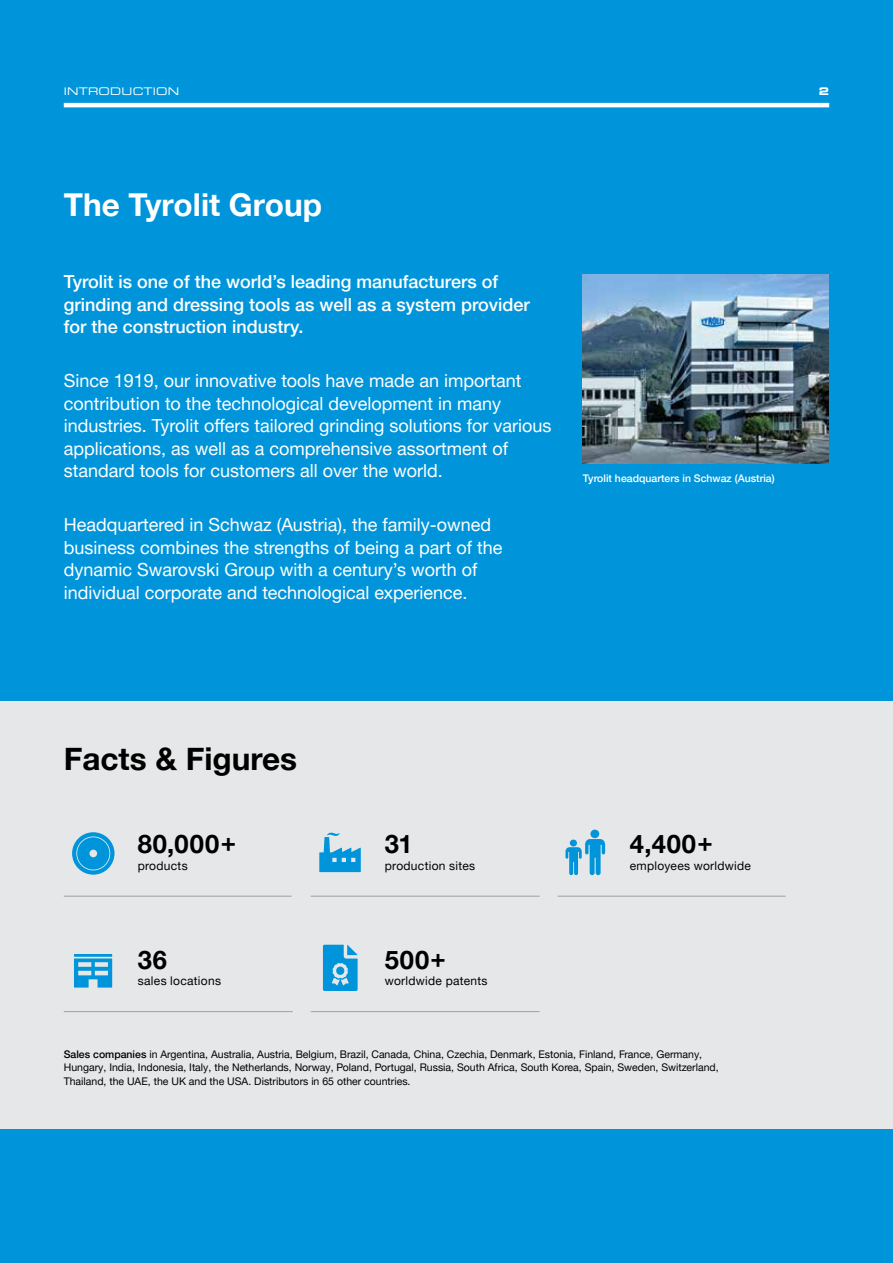
<style>
.page{position:relative;width:893px;height:1263px;background:#0095da}
.page>*{position:absolute;margin:0;border:0;box-sizing:border-box;transform-origin:0 0}
.t1{font:700 31.5px "Helvetica Neue LTW1 G";color:#fff}
.t2{font:700 31.5px "Helvetica Neue";color:#000}
.t3{font:700 25.5px "Helvetica Neue LTW1 G";letter-spacing:.035em;color:#000}
.t4{font:18px/22.5px "Helvetica Neue LTW1 G";color:#fff}
.t5{font:500 18px/22.5px "Helvetica Neue LTW1 G";color:#fff}
.t6{font:12px "Helvetica Neue LTW1 G";letter-spacing:.025em;color:#000}
.t7{font:10.5px/13.5px "Helvetica Neue LTW1 G";color:#000}
.t8{font:500 10.5px "Helvetica Neue LTW1 G";color:#fff}
.t9{font:10.5px "Eurostile LT Std Ex 2";letter-spacing:.02em;color:#fff}
.t10{font:10.5px "Eurostile LT Std Bold Ex 2";color:#fff}
.s1{font-weight:500}
</style>
<div class="page">
<div style="left:0;top:701px;width:893px;height:428px;background:#e6e7e8"></div>
<hr style="left:64px;top:103px;width:765px;height:4px;background:#fff">
<hr style="left:64px;top:1011px;width:229px;height:1px;background:#9d9fa2">
<hr style="left:558px;top:896px;width:228px;height:1px;background:#9d9fa2">
<hr style="left:311px;top:1011px;width:229px;height:1px;background:#9d9fa2">
<div style="left:590px;top:830px;width:9px;height:8px;background:#0095da;border-radius:50%"></div>
<svg style="left:565px;top:839px;width:40px;height:36px"></svg>
<svg style="left:323px;top:945px;width:35px;height:46px"></svg>
<svg style="left:74px;top:958px;width:38px;height:29px"></svg>
<hr style="left:74px;top:954px;width:38px;height:3px;background:#0095da">
<svg style="left:72px;top:832px;width:43px;height:43px"></svg>
<svg style="left:319px;top:833px;width:42px;height:39px"></svg>
<hr style="left:311px;top:896px;width:229px;height:1px;background:#9d9fa2">
<hr style="left:64px;top:896px;width:228px;height:1px;background:#9d9fa2">
<img style="left:582px;top:275px;width:247px;height:189px">
<p class="t9" style="left:64px;top:84px;width:117px">INTRODUCTION</p>
<p class="t10" style="left:819px;top:84px;width:12px">2</p>
<h1 class="t1" style="left:64px;top:186px;width:260px">The Tyrolit Group</h1>
<p class="t5" style="left:64px;top:271px;width:468px">Tyrolit is one of the world’s leading manufacturers of grinding and dressing tools as well as a system provider for the construction industry.</p>
<p class="t4" style="left:64px;top:370px;width:489px">Since 1919, our innovative tools have made an important contribution to the technological development in many industries. Tyrolit offers tailored grinding solutions for various applications, as well as a comprehensive assortment of standard tools for customers all over the world.</p>
<p class="t4" style="left:64px;top:514px;width:440px">Headquartered in Schwaz (Austria), the family-owned business combines the strengths of being a part of the dynamic Swarovski Group with a century’s worth of individual corporate and technological experience.</p>
<p class="t8" style="left:583px;top:472px;width:193px">Tyrolit headquarters in Schwaz (Austria)</p>
<h1 class="t2" style="left:64px;top:734px;width:235px">Facts &amp; Figures</h1>
<h2 class="t3" style="left:138px;top:828px;width:100px">80,000+</h2>
<p class="t6" style="left:138px;top:858px;width:51px">products</p>
<h2 class="t3" style="left:138px;top:944px;width:31px">36</h2>
<p class="t6" style="left:138px;top:973px;width:85px">sales locations</p>
<h2 class="t3" style="left:385px;top:828px;width:30px">31</h2>
<p class="t6" style="left:385px;top:858px;width:92px">production sites</p>
<h2 class="t3" style="left:385px;top:944px;width:63px">500+</h2>
<p class="t6" style="left:385px;top:974px;width:104px">worldwide patents</p>
<h2 class="t3" style="left:630px;top:828px;width:84px">4,400+</h2>
<p class="t6" style="left:630px;top:858px;width:123px">employees worldwide</p>
<p class="t7" style="left:64px;top:1047px;width:656px"><span class="s1">Sales companies</span> in Argentina, Australia, Austria, Belgium, Brazil, Canada, China, Czechia, Denmark, Estonia, Finland, France, Germany,<br>Hungary, India, Indonesia, Italy, the Netherlands, Norway, Poland, Portugal, Russia, South Africa, South Korea, Spain, Sweden, Switzerland,<br>Thailand, the UAE, the UK and the USA. Distributors in 65 other countries.</p>
</div>
